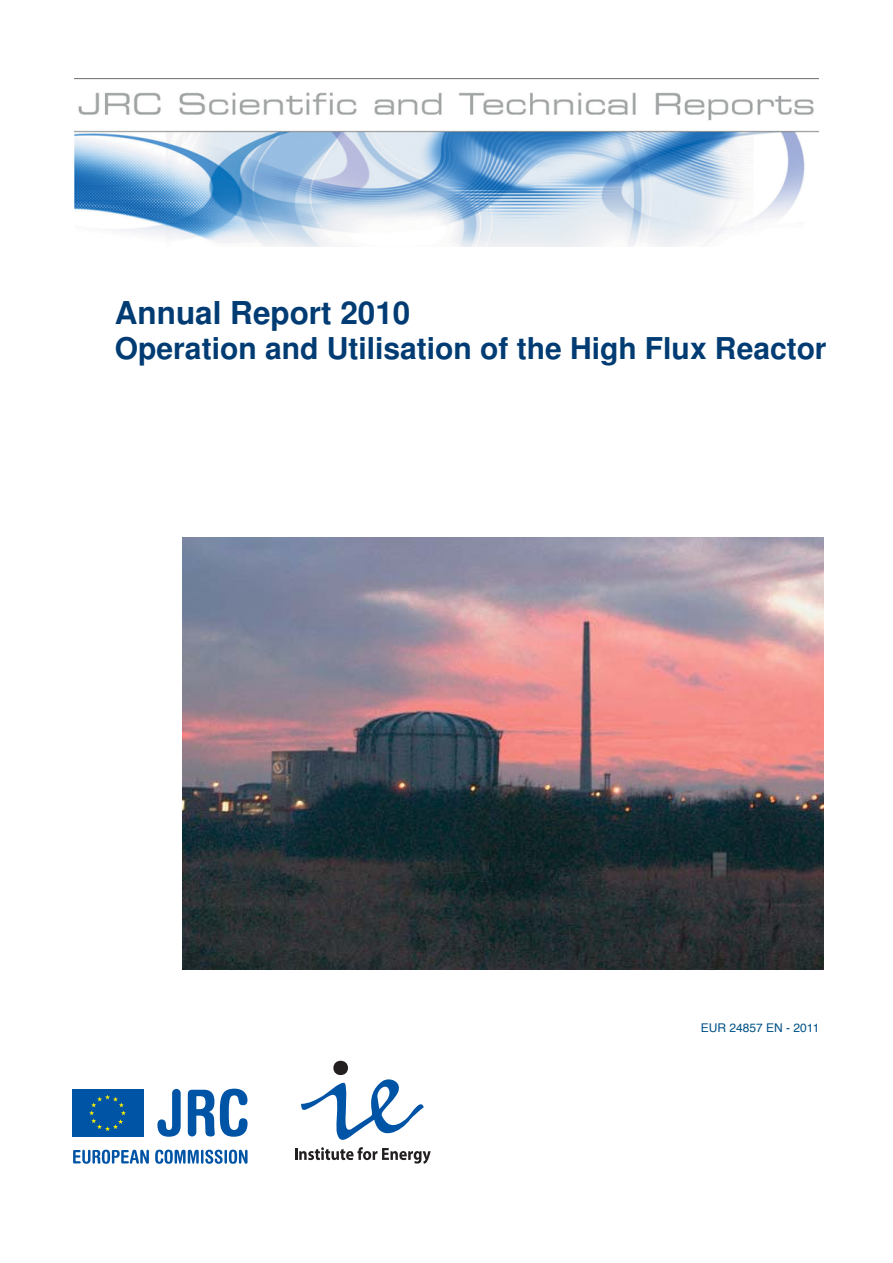
<style>
.page{position:relative;width:893px;height:1263px;background:#fff}
.page>*{position:absolute;margin:0;border:0;box-sizing:border-box;transform-origin:0 0}
.t1{font:700 31.5px "Helvetica";color:#003c73}
.t2{font:700 30px "Helvetica";color:#003c73}
.t3{font:12px "Helvetica";color:#005186}
</style>
<div class="page">
<img style="left:75px;top:78px;width:743px;height:168px">
<img style="left:182px;top:537px;width:641px;height:432px">
<svg style="left:295px;top:1061px;width:136px;height:103px"></svg>
<div style="left:72px;top:1089px;width:72px;height:47px;background:#0054a6"></div>
<svg style="left:89px;top:1095px;width:37px;height:36px"></svg>
<svg style="left:157px;top:1089px;width:24px;height:48px"></svg>
<svg style="left:188px;top:1089px;width:60px;height:48px"></svg>
<svg style="left:73px;top:1150px;width:76px;height:14px"></svg>
<svg style="left:155px;top:1150px;width:68px;height:14px"></svg>
<hr style="left:224px;top:1150px;width:3px;height:14px;background:#0054a6">
<svg style="left:229px;top:1150px;width:19px;height:14px"></svg>
<p class="t1" style="left:115px;top:301px;width:297px">Annual Report 2010</p>
<p class="t2" style="left:115px;top:337px;width:713px">Operation and Utilisation of the High Flux Reactor</p>
<p class="t3" style="left:701px;top:1022px;width:120px">EUR 24857 EN - 2011</p>
</div>
